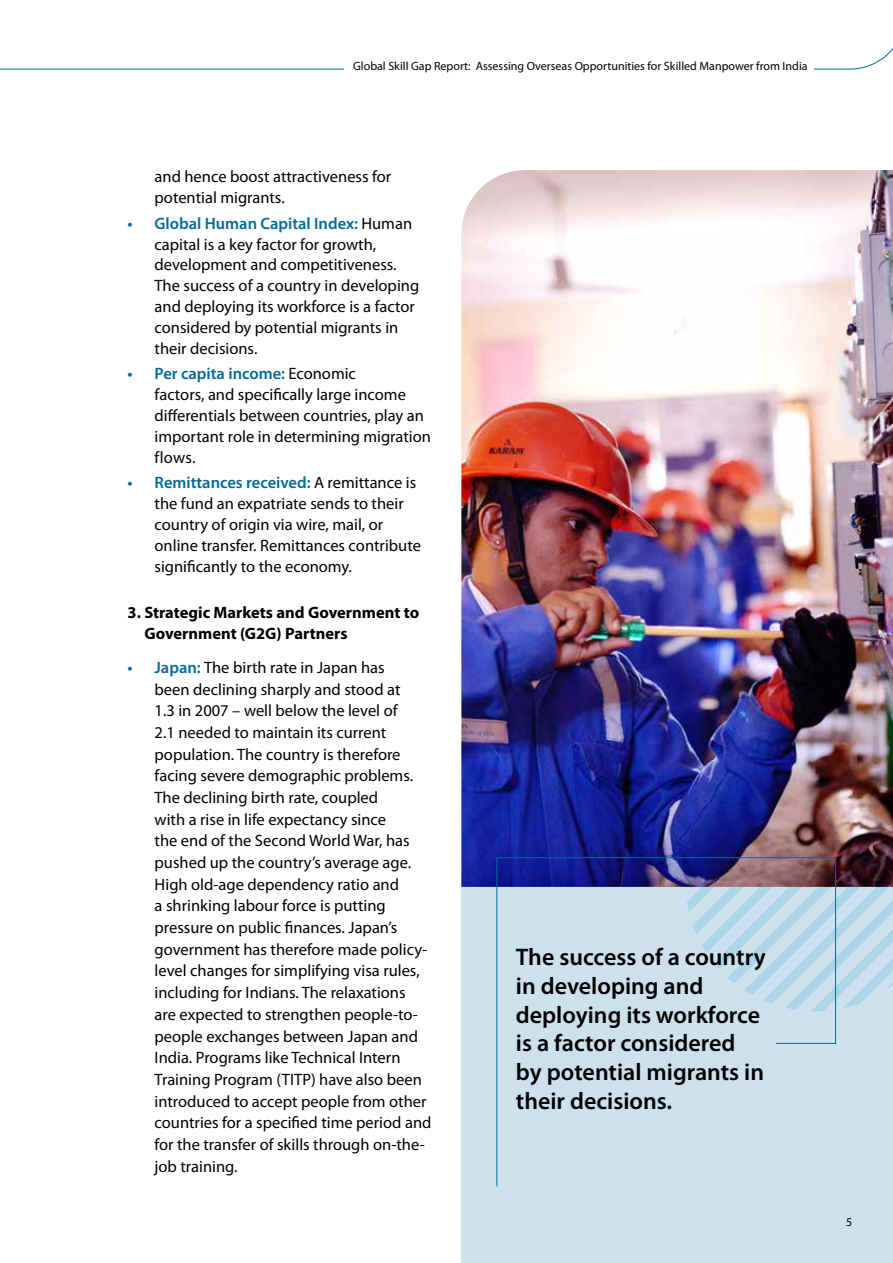
<style>
.page{position:relative;width:893px;height:1263px;background:#fff}
.page>*{position:absolute;margin:0;border:0;box-sizing:border-box;transform-origin:0 0}
.t1{font:600 24px/28.8px "Myriad Pro";color:#000}
.t2{font:16.5px/21.8px "Myriad Pro";color:#000}
.t3{font:700 16.5px/21px "Myriad Pro";color:#000}
.t4{font:12px "Myriad Pro";color:#000}
.s1{font-weight:600;color:#006a9a}
</style>
<div class="page">
<div style="left:461px;top:873px;width:432px;height:390px;background:#cce1eb"></div>
<svg style="left:836px;top:887px;width:57px;height:124px"></svg>
<img style="left:461px;top:170px;width:432px;height:717px">
<svg style="left:496px;top:857px;width:340px;height:330px"></svg>
<svg style="left:0;top:48px;width:893px;height:22px"></svg>
<div style="left:344px;top:56px;width:470px;height:18px;background:#fff"></div>
<p class="t4" style="left:353px;top:59px;width:456px">Global Skill Gap Report: Assessing Overseas Opportunities for Skilled Manpower from India</p>
<p class="t2" style="left:155px;top:166px;width:238px;line-height:21px">and hence boost attractiveness for potential migrants.</p>
<p class="t2" style="left:155px;top:212px;width:266px;line-height:21px;text-indent:-27px"><span class="s1">• Global Human Capital Index:</span> Human capital is a key factor for growth, development and competitiveness.<br>The success of a country in developing and deploying its workforce is a factor considered by potential migrants in their decisions.</p>
<p class="t2" style="left:155px;top:363px;width:278px;line-height:21px;text-indent:-27px"><span class="s1">• Per capita income:</span> Economic<br>factors, and specifically large income differentials between countries, play an important role in determining migration flows.</p>
<p class="t2" style="left:155px;top:472px;width:268px;line-height:21px;text-indent:-27px"><span class="s1">• Remittances received:</span> A remittance is the fund an expatriate sends to their country of origin via wire, mail, or online transfer. Remittances contribute significantly to the economy.</p>
<p class="t3" style="left:144px;top:602px;width:276px;text-indent:-17px">3. Strategic Markets and Government to<br>Government (G2G) Partners</p>
<p class="t2" style="left:155px;top:656px;width:278px;text-indent:-27px"><span class="s1">• Japan:</span> The birth rate in Japan has<br>been declining sharply and stood at<br>1.3 in 2007 – well below the level of<br>2.1 needed to maintain its current population. The country is therefore facing severe demographic problems.<br>The declining birth rate, coupled<br>with a rise in life expectancy since<br>the end of the Second World War, has pushed up the country’s average age.<br>High old-age dependency ratio and<br>a shrinking labour force is putting pressure on public finances. Japan’s government has therefore made policy&shy;level changes for simplifying visa rules, including for Indians. The relaxations<br>are expected to strengthen people-to&shy;people exchanges between Japan and India. Programs like Technical Intern Training Program (TITP) have also been introduced to accept people from other countries for a specified time period and for the transfer of skills through on-the&shy;job training.</p>
<h1 class="t1" style="left:516px;top:942px;width:251px">The success of a country in developing and deploying its workforce is a factor considered by potential migrants in their decisions.</h1>
<p class="t4" style="left:846px;top:1215px;width:8px">5</p>
</div>
